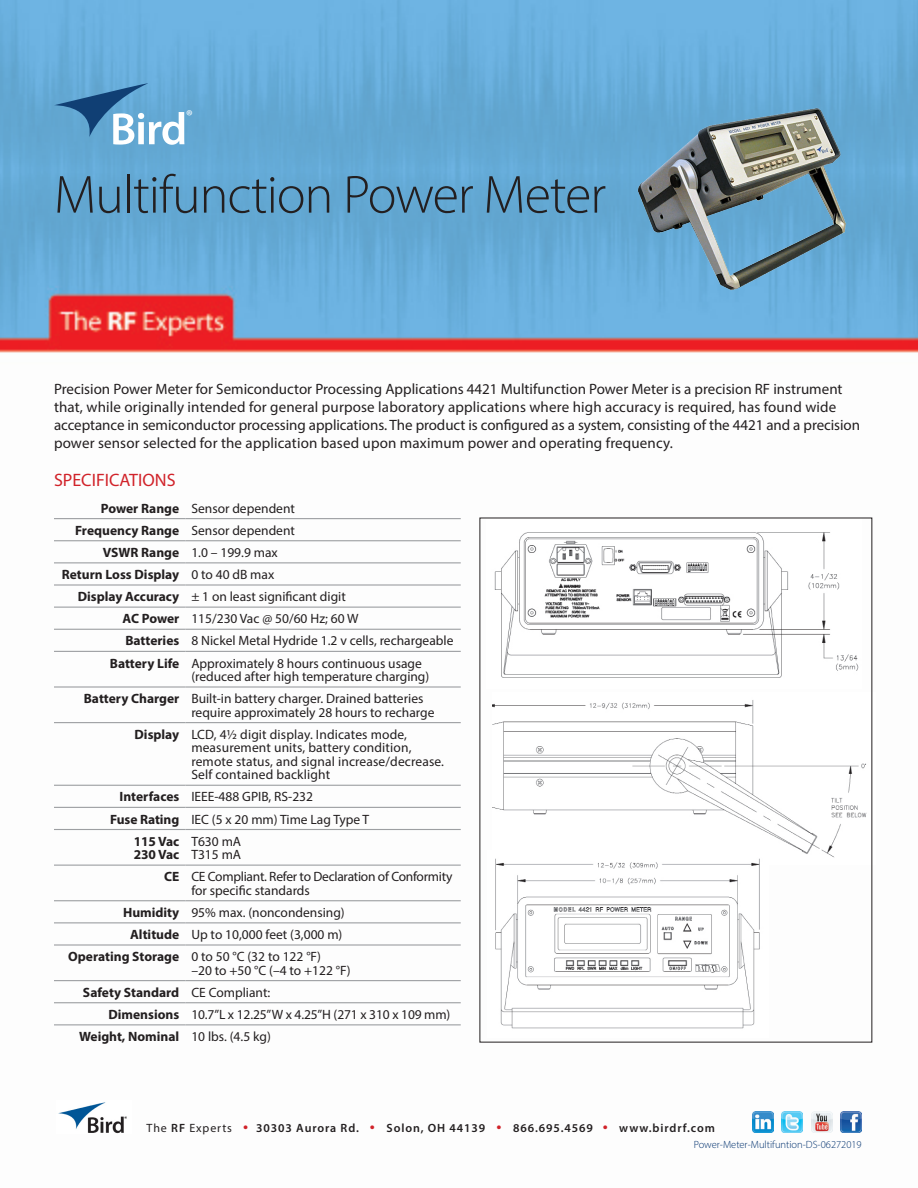
<style>
.page{position:relative;width:918px;height:1188px;background:#fff}
.page>*{position:absolute;margin:0;border:0;box-sizing:border-box;transform-origin:0 0}
.t1{font:300 54px "Myriad Pro";letter-spacing:-.02em;color:#231f20}
.Prob_Solution_Title{font:18px "Myriad Pro";color:#d1232a}
.t2{font:15.75px "Myriad Pro";color:#fff}
.intro_paragraph{font:15px "Myriad Pro";color:#231f20}
.Specs_Table_regular{font:13.5px/13.5px "Myriad Pro";color:#231f20}
.Specs_Table_Bold{font:700 13.5px "Myriad Pro";color:#231f20}
.Specs_Table_regular-2{font:13.5px/13.5px "Myriad Pro";letter-spacing:-.02em;color:#231f20}
.Prob_Solution_text{font:600 12px "Myriad Pro";letter-spacing:.075em;color:#231f20}
.Prob_Solution_Title-2{font:300 10.5px "Myriad Pro";color:#00306d}
.s1{font-weight:400}
.s2{font-weight:400;font-size:18px;color:#d1232a}
</style>
<div class="page">
<img style="left:0;top:0;width:918px;height:1133px">
<svg style="left:54px;top:81px;width:130px;height:64px;background:#6ca5cc"></svg>
<hr style="left:54px;top:518px;width:131px;height:1px;background:#9d9fa2">
<hr style="left:185px;top:518px;width:276px;height:1px;background:#9d9fa2">
<hr style="left:54px;top:540px;width:131px;height:1px;background:#9d9fa2">
<hr style="left:185px;top:540px;width:276px;height:1px;background:#9d9fa2">
<hr style="left:54px;top:562px;width:131px;height:1px;background:#9d9fa2">
<hr style="left:185px;top:562px;width:276px;height:1px;background:#9d9fa2">
<hr style="left:54px;top:584px;width:131px;height:2px;background:#9d9fa2">
<hr style="left:185px;top:584px;width:276px;height:2px;background:#9d9fa2">
<hr style="left:54px;top:607px;width:131px;height:1px;background:#9d9fa2">
<hr style="left:185px;top:607px;width:276px;height:1px;background:#9d9fa2">
<hr style="left:54px;top:629px;width:131px;height:1px;background:#9d9fa2">
<hr style="left:185px;top:629px;width:276px;height:1px;background:#9d9fa2">
<hr style="left:54px;top:651px;width:131px;height:1px;background:#9d9fa2">
<hr style="left:185px;top:651px;width:276px;height:1px;background:#9d9fa2">
<hr style="left:54px;top:686px;width:131px;height:2px;background:#9d9fa2">
<hr style="left:185px;top:686px;width:276px;height:2px;background:#9d9fa2">
<hr style="left:54px;top:722px;width:131px;height:1px;background:#9d9fa2">
<hr style="left:185px;top:722px;width:276px;height:1px;background:#9d9fa2">
<hr style="left:54px;top:785px;width:131px;height:1px;background:#9d9fa2">
<hr style="left:185px;top:785px;width:276px;height:1px;background:#9d9fa2">
<hr style="left:185px;top:807px;width:276px;height:1px;background:#9d9fa2">
<hr style="left:185px;top:829px;width:276px;height:1px;background:#9d9fa2">
<hr style="left:54px;top:865px;width:131px;height:1px;background:#9d9fa2">
<hr style="left:185px;top:865px;width:276px;height:1px;background:#9d9fa2">
<hr style="left:54px;top:900px;width:131px;height:1px;background:#9d9fa2">
<hr style="left:185px;top:900px;width:276px;height:1px;background:#9d9fa2">
<hr style="left:54px;top:922px;width:131px;height:1px;background:#9d9fa2">
<hr style="left:185px;top:922px;width:276px;height:1px;background:#9d9fa2">
<hr style="left:54px;top:944px;width:131px;height:2px;background:#9d9fa2">
<hr style="left:185px;top:944px;width:276px;height:2px;background:#9d9fa2">
<hr style="left:54px;top:980px;width:131px;height:1px;background:#9d9fa2">
<hr style="left:185px;top:980px;width:276px;height:1px;background:#9d9fa2">
<hr style="left:54px;top:1002px;width:131px;height:1px;background:#9d9fa2">
<hr style="left:185px;top:1002px;width:276px;height:1px;background:#9d9fa2">
<hr style="left:54px;top:1024px;width:131px;height:1px;background:#9d9fa2">
<hr style="left:185px;top:1024px;width:276px;height:1px;background:#9d9fa2">
<hr style="left:54px;top:807px;width:131px;height:1px;background:#9d9fa2">
<hr style="left:54px;top:829px;width:131px;height:1px;background:#9d9fa2">
<img style="left:486px;top:520px;width:376px;height:169px">
<img style="left:492px;top:692px;width:383px;height:172px">
<img style="left:487px;top:851px;width:281px;height:187px">
<img style="left:811px;top:1111px;width:21px;height:21px">
<img style="left:782px;top:1112px;width:20px;height:20px">
<img style="left:753px;top:1112px;width:20px;height:20px">
<img style="left:841px;top:1112px;width:20px;height:20px">
<img style="left:57px;top:1100px;width:75px;height:34px">
<img style="left:631px;top:103px;width:219px;height:193px">
<p class="t2" style="left:186px;top:106px;width:8px">®</p>
<p class="t1" style="left:54px;top:162px;width:554px">Multifunction Power Meter</p>
<p class="intro_paragraph" style="left:54px;top:379px;width:790px">Precision Power Meter for Semiconductor Processing Applications 4421 Multifunction Power Meter is a precision RF instrument</p>
<p class="intro_paragraph" style="left:54px;top:397px;width:784px">that, while originally intended for general purpose laboratory applications where high accuracy is required, has found wide</p>
<p class="intro_paragraph" style="left:54px;top:415px;width:808px">acceptance in semiconductor processing applications. The product is configured as a system, consisting of the 4421 and a precision</p>
<p class="intro_paragraph" style="left:54px;top:433px;width:620px">power sensor selected for the application based upon maximum power and operating frequency.</p>
<p class="Prob_Solution_Title" style="left:54px;top:469px;width:123px">SPECIFICATIONS</p>
<p class="Specs_Table_Bold" style="left:101px;top:499px;width:80px">Power Range</p>
<p class="Specs_Table_regular" style="left:191px;top:501px;width:105px">Sensor dependent</p>
<p class="Specs_Table_Bold" style="left:75px;top:521px;width:106px">Frequency Range</p>
<p class="Specs_Table_regular" style="left:191px;top:523px;width:105px">Sensor dependent</p>
<p class="Specs_Table_Bold" style="left:103px;top:544px;width:78px">VSWR Range</p>
<p class="Specs_Table_regular" style="left:191px;top:545px;width:88px">1.0 – 199.9 max</p>
<p class="Specs_Table_Bold" style="left:62px;top:566px;width:119px">Return Loss Display</p>
<p class="Specs_Table_regular" style="left:191px;top:568px;width:84px">0 to 40 dB max</p>
<p class="Specs_Table_Bold" style="left:78px;top:588px;width:103px">Display Accuracy</p>
<p class="Specs_Table_regular" style="left:191px;top:590px;width:156px">± 1 on least significant digit</p>
<p class="Specs_Table_Bold" style="left:123px;top:610px;width:58px">AC Power</p>
<p class="Specs_Table_regular" style="left:191px;top:612px;width:169px">115/230 Vac @ 50/60 Hz; 60 W</p>
<p class="Specs_Table_Bold" style="left:125px;top:632px;width:55px">Batteries</p>
<p class="Specs_Table_regular" style="left:191px;top:634px;width:264px">8 Nickel Metal Hydride 1.2 v cells, rechargeable</p>
<p class="Specs_Table_Bold" style="left:110px;top:654px;width:71px">Battery Life</p>
<p class="Specs_Table_regular" style="left:191px;top:656px;width:232px">Approximately 8 hours continuous usage</p>
<p class="Specs_Table_regular" style="left:191px;top:670px;width:240px">(reduced after high temperature charging)</p>
<p class="Specs_Table_Bold" style="left:84px;top:690px;width:97px">Battery Charger</p>
<p class="Specs_Table_regular" style="left:191px;top:692px;width:234px">Built-in battery charger. Drained batteries</p>
<p class="Specs_Table_regular" style="left:191px;top:705px;width:245px">require approximately 28 hours to recharge</p>
<p class="Specs_Table_Bold" style="left:135px;top:725px;width:46px">Display</p>
<p class="Specs_Table_regular" style="left:191px;top:727px;width:217px">LCD, 4½ digit display. Indicates mode,</p>
<p class="Specs_Table_regular" style="left:191px;top:741px;width:254px">measurement units, battery condition, remote status, and signal increase/decrease.<br>Self contained backlight</p>
<p class="Specs_Table_Bold" style="left:119px;top:788px;width:61px">Interfaces</p>
<p class="Specs_Table_regular" style="left:191px;top:790px;width:123px">IEEE-488 GPIB, RS-232</p>
<p class="Specs_Table_Bold" style="left:110px;top:810px;width:71px">Fuse Rating</p>
<p class="Specs_Table_regular" style="left:191px;top:812px;width:179px">IEC (5 x 20 mm) Time Lag Type T</p>
<p class="Specs_Table_Bold" style="left:134px;top:832px;width:47px">115 Vac</p>
<p class="Specs_Table_Bold" style="left:134px;top:846px;width:47px">230 Vac</p>
<p class="Specs_Table_regular" style="left:191px;top:834px;width:51px">T630 mA</p>
<p class="Specs_Table_regular" style="left:191px;top:848px;width:51px">T315 mA</p>
<p class="Specs_Table_Bold" style="left:164px;top:868px;width:17px">CE</p>
<p class="Specs_Table_regular-2" style="left:191px;top:870px;width:263px">CE Compliant. Refer to Declaration of Conformity for specific standards</p>
<p class="Specs_Table_Bold" style="left:123px;top:904px;width:58px">Humidity</p>
<p class="Specs_Table_regular" style="left:191px;top:905px;width:155px">95% max. (noncondensing)</p>
<p class="Specs_Table_Bold" style="left:130px;top:926px;width:51px">Altitude</p>
<p class="Specs_Table_regular" style="left:191px;top:928px;width:153px">Up to 10,000 feet (3,000 m)</p>
<p class="Specs_Table_Bold" style="left:68px;top:948px;width:113px">Operating Storage</p>
<p class="Specs_Table_regular" style="left:191px;top:950px;width:131px">0 to 50 °C (32 to 122 °F)</p>
<p class="Specs_Table_regular" style="left:191px;top:963px;width:161px">–20 to +50 °C (–4 to +122 °F)</p>
<p class="Specs_Table_Bold" style="left:83px;top:983px;width:98px">Safety Standard</p>
<p class="Specs_Table_regular" style="left:191px;top:985px;width:80px">CE Compliant:</p>
<p class="Specs_Table_Bold" style="left:108px;top:1006px;width:72px">Dimensions</p>
<p class="Specs_Table_regular" style="left:191px;top:1007px;width:261px">10.7”L x 12.25”W x 4.25”H (271 x 310 x 109 mm)</p>
<p class="Specs_Table_Bold" style="left:79px;top:1028px;width:102px">Weight, Nominal</p>
<p class="Specs_Table_regular" style="left:191px;top:1030px;width:81px">10 lbs. (4.5 kg)</p>
<p class="Prob_Solution_text" style="left:147px;top:1120px;width:570px"><span class="s1">The</span> RF <span class="s1">Experts</span> <span class="s2">•</span> 30303 Aurora Rd. <span class="s2">•</span> Solon, OH 44139 <span class="s2">•</span> 866.695.4569 <span class="s2">•</span> www.birdrf.com</p>
<p class="Prob_Solution_Title-2" style="left:694px;top:1139px;width:170px">Power-Meter-Multifuntion-DS-06272019</p>
</div>
